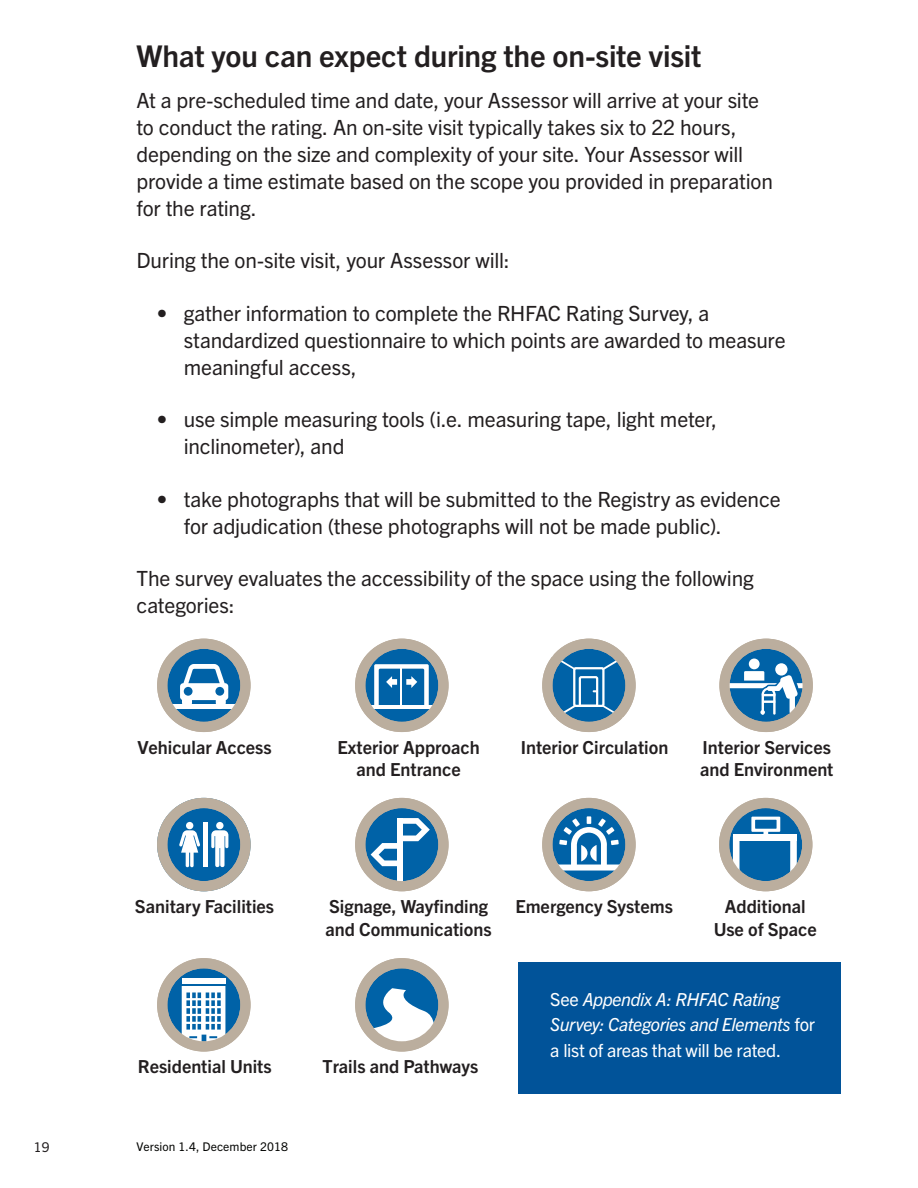
<style>
.page{position:relative;width:918px;height:1188px;background:#fff}
.page>*{position:absolute;margin:0;border:0;box-sizing:border-box;transform-origin:0 0}
.t1{font:700 30px "Trade Gothic Next LT Pro";letter-spacing:-.005em;color:#231f20}
.Body_Paragraph_Black{font:21px/27px "Trade Gothic Next LT Pro";letter-spacing:-.01em;color:#231f20}
.Numbers_in_Table{font:700 18px/22.5px "Trade Gothic Next LT Pro";color:#231f20}
.Body_Paragraph_Black-2{font:italic 18px/25.5px "Trade Gothic Next LT Pro";letter-spacing:-.025em;color:#fff}
.t2{font:13.5px "Trade Gothic Next LT Pro";color:#231f20}
.t3{font:12px "Trade Gothic Next LT Pro";letter-spacing:.01em;color:#040503}
.s1{font-style:normal}
</style>
<div class="page">
<div style="left:518px;top:962px;width:323px;height:132px;background:#015399"></div>
<svg style="left:157px;top:639px;width:94px;height:93px"></svg>
<svg style="left:719px;top:639px;width:94px;height:93px"></svg>
<svg style="left:542px;top:798px;width:94px;height:93px"></svg>
<svg style="left:355px;top:639px;width:94px;height:93px"></svg>
<svg style="left:157px;top:798px;width:94px;height:93px"></svg>
<div style="left:216px;top:822px;width:8px;height:7px;background:#fff;border-radius:50%"></div>
<svg style="left:719px;top:798px;width:93px;height:93px"></svg>
<div style="left:755px;top:820px;width:22px;height:9px;background:#0062a7"></div>
<svg style="left:542px;top:639px;width:94px;height:93px"></svg>
<svg style="left:355px;top:798px;width:94px;height:93px"></svg>
<svg style="left:157px;top:958px;width:94px;height:94px"></svg>
<svg style="left:355px;top:958px;width:94px;height:94px"></svg>
<h2 class="t1" style="left:136px;top:35px;width:567px">What you can expect during the on-site visit</h2>
<p class="Body_Paragraph_Black" style="left:136px;top:85px;width:638px">At a pre-scheduled time and date, your Assessor will arrive at your site to conduct the rating. An on-site visit typically takes six to 22 hours, depending on the size and complexity of your site. Your Assessor will provide a time estimate based on the scope you provided in preparation for the rating.</p>
<p class="Body_Paragraph_Black" style="left:136px;top:246px;width:375px">During the on-site visit, your Assessor will:</p>
<p class="Body_Paragraph_Black" style="left:184px;top:298px;width:603px;text-indent:-27px">• gather information to complete the RHFAC Rating Survey, a standardized questionnaire to which points are awarded to measure meaningful access,</p>
<p class="Body_Paragraph_Black" style="left:184px;top:405px;width:535px;text-indent:-27px">• use simple measuring tools (i.e. measuring tape, light meter, inclinometer), and</p>
<p class="Body_Paragraph_Black" style="left:184px;top:484px;width:598px;text-indent:-27px">• take photographs that will be submitted to the Registry as evidence for adjudication (these photographs will not be made public).</p>
<p class="Body_Paragraph_Black" style="left:136px;top:564px;width:619px">The survey evaluates the accessibility of the space using the following categories:</p>
<p class="Numbers_in_Table" style="left:137px;top:735px;width:136px">Vehicular Access</p>
<p class="Numbers_in_Table" style="left:700px;top:735px;width:135px">Interior Services and Environment</p>
<p class="Numbers_in_Table" style="left:521px;top:735px;width:149px">Interior Circulation</p>
<p class="Numbers_in_Table" style="left:337px;top:735px;width:144px;text-align:center">Exterior Approach and Entrance</p>
<p class="Numbers_in_Table" style="left:135px;top:894px;width:141px">Sanitary Facilities</p>
<p class="Numbers_in_Table" style="left:714px;top:894px;width:104px;text-align:center">Additional<br>Use of Space</p>
<p class="Numbers_in_Table" style="left:325px;top:894px;width:168px">Signage, Wayfinding and Communications</p>
<p class="Numbers_in_Table" style="left:515px;top:894px;width:159px">Emergency Systems</p>
<p class="Numbers_in_Table" style="left:138px;top:1054px;width:135px">Residential Units</p>
<p class="Numbers_in_Table" style="left:323px;top:1054px;width:157px">Trails and Pathways</p>
<p class="t2" style="left:34px;top:1138px;width:17px">19</p>
<p class="t3" style="left:136px;top:1139px;width:153px">Version 1.4, December 2018</p>
<p class="Body_Paragraph_Black-2" style="left:550px;top:985px;width:266px"><span class="s1">See</span> Appendix A: RHFAC Rating<br>Survey: Categories and Elements <span class="s1">for a list of areas that will be rated.</span></p>
</div>
